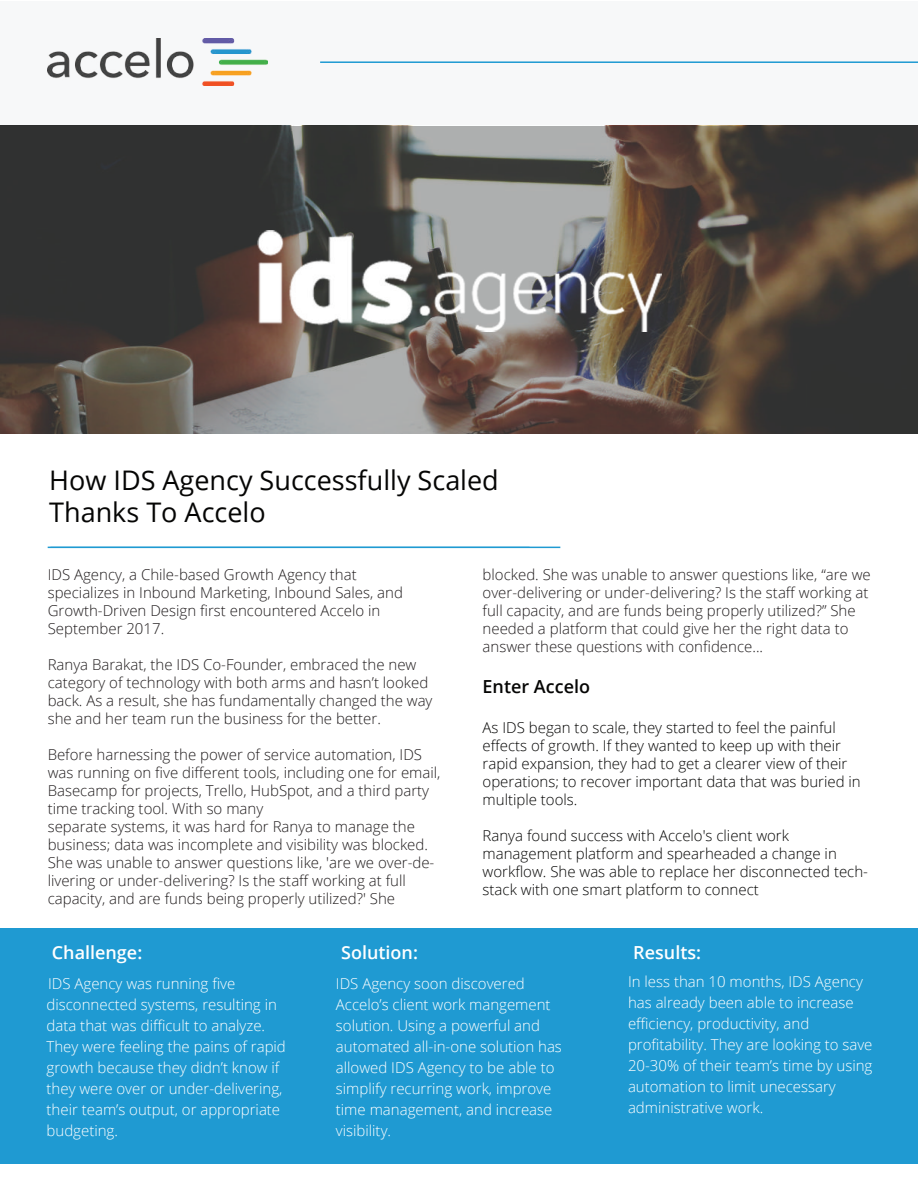
<style>
.page{position:relative;width:918px;height:1188px;background:#fff}
.page>*{position:absolute;margin:0;border:0;box-sizing:border-box;transform-origin:0 0}
.t1{font:27px/32.4px "Open Sans";color:#050504}
.t2{font:600 18px "Open Sans";color:#fff}
.t3{font:600 18px "Open Sans";color:#050504}
.t4{font:300 15px/18px "Open Sans";color:#211d1e}
.t5{font:300 15px/21px "Open Sans";color:#fff}
.t6{font:300 15px/18px "Open Sans";color:#050504}
</style>
<div class="page">
<div style="left:1px;top:1px;width:917px;height:129px;background:#f7f8f9"></div>
<div style="left:1px;top:928px;width:917px;height:236px;background:#1f9ad2"></div>
<hr style="left:320px;top:61px;width:598px;height:2px;background:#1f9ad2">
<hr style="left:48px;top:547px;width:512px;height:1px;background:#1f9ad2">
<img style="left:48px;top:38px;width:220px;height:48px">
<svg style="left:0;top:126px;width:918px;height:307px;background:#554e48"></svg>
<img style="left:258px;top:231px;width:403px;height:101px">
<h1 class="t1" style="left:49px;top:463px;width:451px">How IDS Agency Successfully Scaled<br>Thanks To Accelo</h1>
<p class="t4" style="left:48px;top:565px;width:357px">IDS Agency, a Chile-based Growth Agency that specializes in Inbound Marketing, Inbound Sales, and Growth-Driven Design first encountered Accelo in September 2017.</p>
<p class="t4" style="left:48px;top:655px;width:386px">Ranya Barakat, the IDS Co-Founder, embraced the new category of technology with both arms and hasn’t looked back. As a result, she has fundamentally changed the way she and her team run the business for the better.</p>
<p class="t4" style="left:48px;top:745px;width:394px">Before harnessing the power of service automation, IDS was running on five different tools, including one for email, Basecamp for projects, Trello, HubSpot, and a third party time tracking tool. With so many<br>separate systems, it was hard for Ranya to manage the business; data was incomplete and visibility was blocked.<br>She was unable to answer questions like, 'are we over-de&shy;livering or under-delivering? Is the staff working at full capacity, and are funds being properly utilized?' She</p>
<p class="t4" style="left:483px;top:565px;width:390px">blocked. She was unable to answer questions like, “are we over-delivering or under-delivering? Is the staff working at full capacity, and are funds being properly utilized?” She needed a platform that could give her the right data to answer these questions with confidence...</p>
<p class="t3" style="left:483px;top:674px;width:109px">Enter Accelo</p>
<p class="t6" style="left:483px;top:718px;width:380px">As IDS began to scale, they started to feel the painful effects of growth. If they wanted to keep up with their rapid expansion, they had to get a clearer view of their operations; to recover important data that was buried in multiple tools.</p>
<p class="t6" style="left:483px;top:826px;width:387px">Ranya found success with Accelo's client work management platform and spearheaded a change in workflow. She was able to replace her disconnected tech&shy;stack with one smart platform to connect</p>
<p class="t2" style="left:52px;top:941px;width:92px">Challenge:</p>
<p class="t2" style="left:341px;top:940px;width:78px">Solution:</p>
<p class="t2" style="left:633px;top:940px;width:69px">Results:</p>
<p class="t5" style="left:47px;top:973px;width:241px">IDS Agency was running five disconnected systems, resulting in data that was difficult to analyze.<br>They were feeling the pains of rapid growth because they didn’t know if they were over or under-delivering, their team’s output, or appropriate budgeting.</p>
<p class="t5" style="left:336px;top:972px;width:228px">IDS Agency soon discovered<br>Accelo’s client work mangement solution. Using a powerful and automated all-in-one solution has allowed IDS Agency to be able to simplify recurring work, improve time management, and increase visibility.</p>
<p class="t5" style="left:628px;top:970px;width:246px">In less than 10 months, IDS Agency has already been able to increase efficiency, productivity, and profitability. They are looking to save<br>20-30% of their team’s time by using automation to limit unecessary administrative work.</p>
</div>
